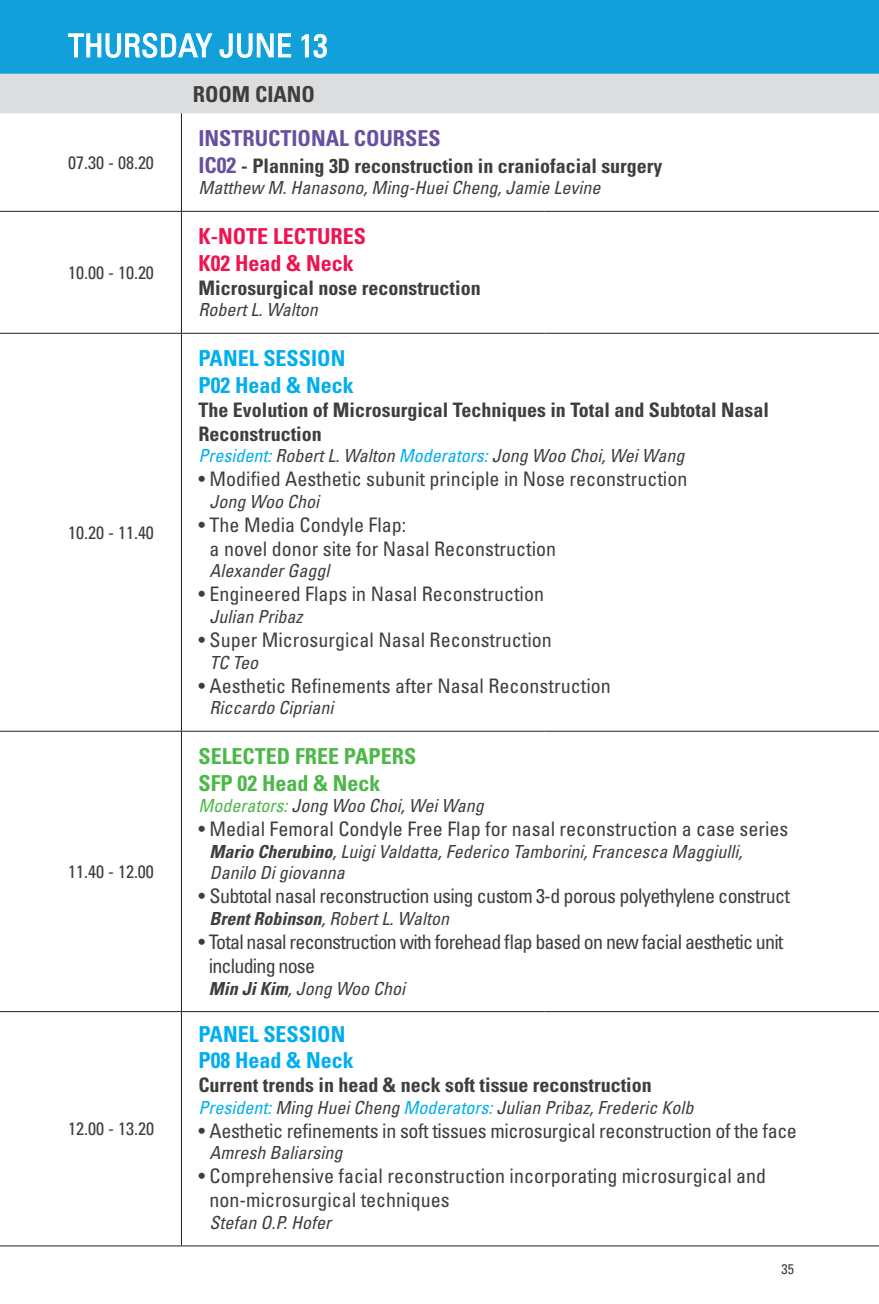
<style>
.page{position:relative;width:879px;height:1304px;background:#fff}
.page>*{position:absolute;margin:0;border:0;box-sizing:border-box;transform-origin:0 0}
.t1{font:condensed 32px "Univers LT Std";color:#fff}
.t2{font:700 condensed 22px/26.4px "Univers LT Std";color:#00aeef}
.t3{font:700 condensed 22px/26.4px "Univers LT Std";color:#4cb848}
.t4{font:700 condensed 22px/26.4px "Univers LT Std";color:#ed1450}
.t5{font:700 condensed 22px "Univers LT Std";color:#6850a1}
.t6{font:700 condensed 22px "Univers LT Std";color:#3e3e3f}
.t7{font:condensed 20px/24px "Univers LT Std";color:#3e3e3f}
.t8{font:700 condensed 20px/24px "Univers LT Std";color:#3e3e3f}
.t9{font:condensed 20px/24px "Univers LT Std";letter-spacing:-.04em;color:#3e3e3f}
.t10{font:condensed 20px "Univers LT Std";letter-spacing:-.02em;color:#3e3e3f}
.t11{font:condensed 20px "Univers LT Std";letter-spacing:-.03em;color:#3e3e3f}
.t12{font:italic condensed 18px/21.6px "Univers LT Std";color:#3e3e3f}
.t13{font:condensed 18px "Univers LT Std";color:#3e3e3f}
.t14{font:condensed 14px "Univers LT Std";color:#3e3e3f}
.s1{font-size:22px;color:#6850a1}
.s2{color:#00aeef}
.s3{color:#4cb848}
.s4{font-weight:700}
</style>
<div class="page">
<div style="left:0;top:0;width:879px;height:74px;background:#12a0db"></div>
<div style="left:0;top:74px;width:879px;height:39px;background:#dcdddf"></div>
<hr style="left:181px;top:113px;width:1px;height:98px;background:#231f20">
<hr style="left:181px;top:212px;width:1px;height:121px;background:#231f20">
<hr style="left:181px;top:334px;width:1px;height:397px;background:#231f20">
<hr style="left:181px;top:732px;width:1px;height:279px;background:#231f20">
<hr style="left:181px;top:1012px;width:1px;height:234px;background:#231f20">
<hr style="left:0;top:1246px;width:181px;height:1px;background:#231f20">
<hr style="left:181px;top:1246px;width:363px;height:1px;background:#231f20">
<hr style="left:544px;top:1246px;width:335px;height:1px;background:#231f20">
<hr style="left:0;top:211px;width:181px;height:1px;background:#231f20">
<hr style="left:181px;top:211px;width:363px;height:1px;background:#231f20">
<hr style="left:544px;top:211px;width:335px;height:1px;background:#231f20">
<hr style="left:0;top:333px;width:181px;height:1px;background:#231f20">
<hr style="left:181px;top:333px;width:363px;height:1px;background:#231f20">
<hr style="left:544px;top:333px;width:335px;height:1px;background:#231f20">
<hr style="left:0;top:731px;width:181px;height:1px;background:#231f20">
<hr style="left:181px;top:731px;width:363px;height:1px;background:#231f20">
<hr style="left:544px;top:731px;width:335px;height:1px;background:#231f20">
<hr style="left:0;top:1011px;width:181px;height:1px;background:#231f20">
<hr style="left:181px;top:1011px;width:363px;height:1px;background:#231f20">
<hr style="left:544px;top:1011px;width:335px;height:1px;background:#231f20">
<svg style="left:68px;top:33px;width:144px;height:25px"></svg>
<svg style="left:220px;top:33px;width:71px;height:25px"></svg>
<svg style="left:302px;top:34px;width:25px;height:24px"></svg>
<h1 class="t1" style="left:68px;top:25px;width:261px">THURSDAY JUNE 13</h1>
<p class="t6" style="left:193px;top:80px;width:124px">ROOM CIANO</p>
<p class="t13" style="left:68px;top:151px;width:87px">07.30 - 08.20</p>
<p class="t13" style="left:68px;top:261px;width:87px">10.00 - 10.20</p>
<p class="t13" style="left:68px;top:521px;width:87px">10.20 - 11.40</p>
<p class="t13" style="left:68px;top:860px;width:87px">11.40 - 12.00</p>
<p class="t13" style="left:68px;top:1117px;width:87px">12.00 - 13.20</p>
<p class="t5" style="left:198px;top:125px;width:244px">INSTRUCTIONAL COURSES</p>
<p class="t8" style="left:198px;top:154px;width:465px"><span class="s1">IC02</span> - Planning 3D reconstruction in craniofacial surgery</p>
<p class="t12" style="left:198px;top:177px;width:403px">Matthew M. Hanasono, Ming-Huei Cheng, Jamie Levine</p>
<p class="t4" style="left:198px;top:223px;width:169px">K-NOTE LECTURES<br>K02 Head &amp; Neck</p>
<p class="t8" style="left:198px;top:275px;width:284px">Microsurgical nose reconstruction</p>
<p class="t12" style="left:198px;top:299px;width:121px">Robert L. Walton</p>
<p class="t2" style="left:198px;top:345px;width:157px">PANEL SESSION<br>P02 Head &amp; Neck</p>
<p class="t8" style="left:198px;top:397px;width:572px">The Evolution of Microsurgical Techniques in Total and Subtotal Nasal<br>Reconstruction</p>
<p class="t12" style="left:198px;top:445px;width:487px"><span class="s2">President:</span> Robert L. Walton <span class="s2">Moderators:</span> Jong Woo Choi, Wei Wang</p>
<p class="t7" style="left:198px;top:467px;width:490px">• Modified Aesthetic subunit principle in Nose reconstruction</p>
<p class="t12" style="left:210px;top:491px;width:111px">Jong Woo Choi</p>
<p class="t7" style="left:210px;top:512px;width:348px;text-indent:-11px">• The Media Condyle Flap:<br>a novel donor site for Nasal Reconstruction</p>
<p class="t12" style="left:210px;top:560px;width:121px">Alexander Gaggl</p>
<p class="t7" style="left:198px;top:582px;width:347px">• Engineered Flaps in Nasal Reconstruction</p>
<p class="t12" style="left:210px;top:606px;width:94px">Julian Pribaz</p>
<p class="t7" style="left:198px;top:628px;width:355px">• Super Microsurgical Nasal Reconstruction</p>
<p class="t12" style="left:210px;top:651px;width:50px">TC Teo</p>
<p class="t7" style="left:198px;top:673px;width:414px">• Aesthetic Refinements after Nasal Reconstruction</p>
<p class="t12" style="left:210px;top:697px;width:125px">Riccardo Cipriani</p>
<p class="t3" style="left:198px;top:743px;width:219px">SELECTED FREE PAPERS<br>SFP 02 Head &amp; Neck</p>
<p class="t12" style="left:198px;top:795px;width:287px"><span class="s3">Moderators:</span> Jong Woo Choi, Wei Wang</p>
<p class="t7" style="left:198px;top:817px;width:591px">• Medial Femoral Condyle Free Flap for nasal reconstruction a case series</p>
<p class="t12" style="left:210px;top:840px;width:534px"><span class="s4">Mario Cherubino</span>, Luigi Valdatta, Federico Tamborini, Francesca Maggiulli,<br>Danilo Di giovanna</p>
<p class="t11" style="left:198px;top:884px;width:593px">• Subtotal nasal reconstruction using custom 3-d porous polyethylene construct</p>
<p class="t12" style="left:210px;top:908px;width:241px"><span class="s4">Brent Robinson</span>, Robert L. Walton</p>
<p class="t9" style="left:209px;top:930px;width:576px;text-indent:-10px">• Total nasal reconstruction with forehead flap based on new facial aesthetic unit including nose</p>
<p class="t12" style="left:209px;top:977px;width:198px"><span class="s4">Min Ji Kim</span>, Jong Woo Choi</p>
<p class="t2" style="left:198px;top:1021px;width:157px">PANEL SESSION<br>P08 Head &amp; Neck</p>
<p class="t8" style="left:198px;top:1073px;width:455px">Current trends in head &amp; neck soft tissue reconstruction</p>
<p class="t12" style="left:198px;top:1096px;width:496px"><span class="s2">President:</span> Ming Huei Cheng <span class="s2">Moderators:</span> Julian Pribaz, Frederic Kolb</p>
<p class="t10" style="left:198px;top:1118px;width:600px">• Aesthetic refinements in soft tissues microsurgical reconstruction of the face</p>
<p class="t12" style="left:210px;top:1142px;width:134px">Amresh Baliarsing</p>
<p class="t7" style="left:210px;top:1164px;width:558px;text-indent:-11px">• Comprehensive facial reconstruction incorporating microsurgical and non-microsurgical techniques</p>
<p class="t12" style="left:210px;top:1212px;width:123px">Stefan O.P. Hofer</p>
<p class="t14" style="left:781px;top:1261px;width:14px">35</p>
</div>
